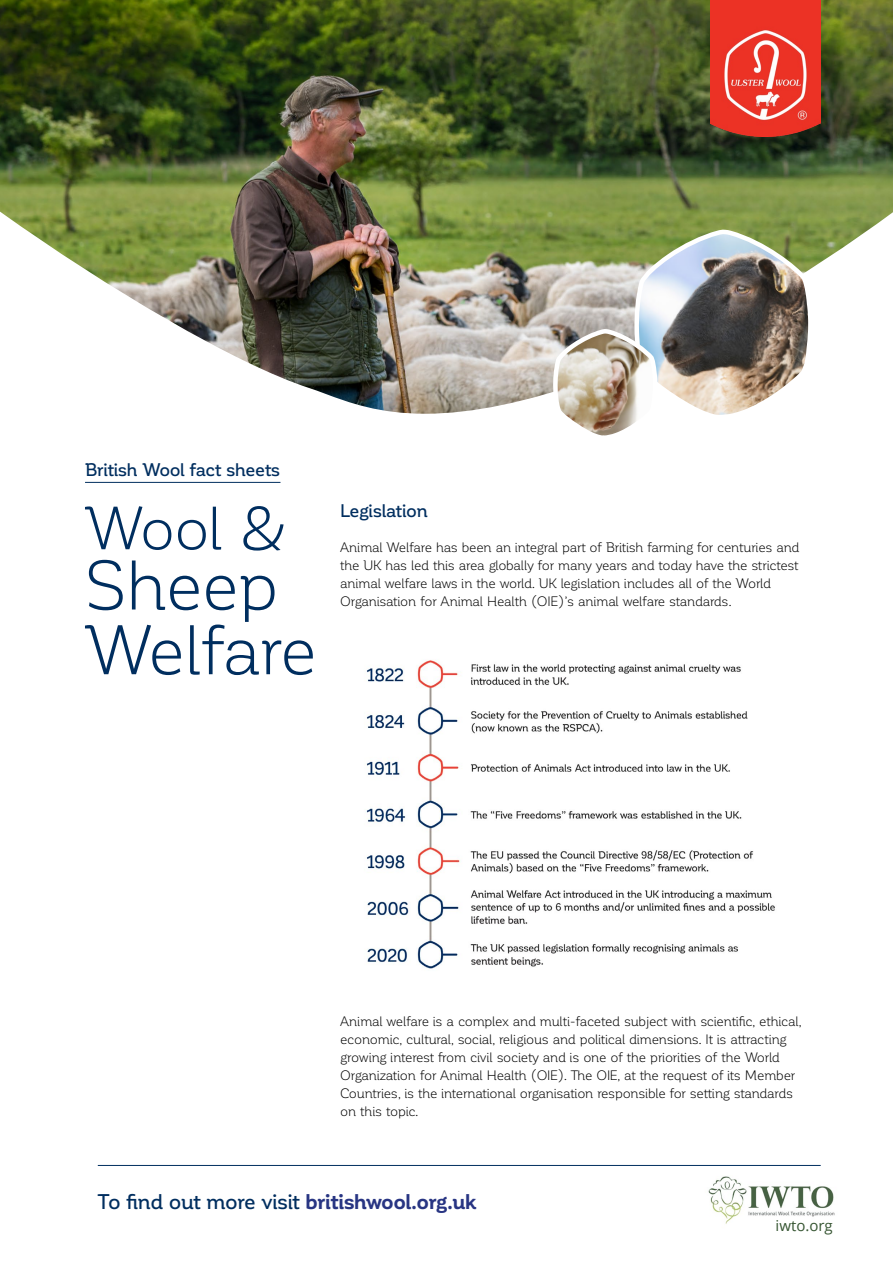
<style>
.page{position:relative;width:893px;height:1263px;background:#fff}
.page>*{position:absolute;margin:0;border:0;box-sizing:border-box;transform-origin:0 0}
.t1{font:69px/64.7px "Corporative";letter-spacing:-.025em;color:#002e5f}
.t2{font:60px "Corporative";color:#002e5f}
.t3{font:500 21px "Corporative";letter-spacing:-.025em;color:#002e5f}
.t4{font:500 18px "Corporative";letter-spacing:-.025em;color:#002e5f}
.t5{font:15px "Open Sans";color:#365532}
.t6{font:13.5px/18px "Corporative";letter-spacing:-.025em;color:#000}
.s1{font-weight:700;color:#283583}
</style>
<div class="page">
<img style="left:705px;top:1164px;width:130px;height:60px">
<hr style="left:98px;top:1165px;width:723px;height:1px;background:#002e5f">
<img style="left:0;top:0;width:893px;height:414px">
<hr style="left:85px;top:482px;width:195px;height:1px;background:#002e5f">
<img style="left:550px;top:227px;width:263px;height:209px">
<img style="left:366px;top:660px;width:409px;height:309px">
<img style="left:711px;top:0;width:110px;height:137px">
<h3 class="t4" style="left:85px;top:460px;width:197px">British Wool fact sheets</h3>
<h2 class="t2" style="left:85px;top:497px;width:203px">Wool &amp;</h2>
<h1 class="t1" style="left:85px;top:554px;width:234px">Sheep<br>Welfare</h1>
<h3 class="t4" style="left:340px;top:501px;width:89px">Legislation</h3>
<p class="t6" style="left:340px;top:538px;width:461px">Animal Welfare has been an integral part of British farming for centuries and the UK has led this area globally for many years and today have the strictest animal welfare laws in the world. UK legislation includes all of the World Organisation for Animal Health (OIE)’s animal welfare standards.</p>
<p class="t6" style="left:340px;top:1012px;width:463px">Animal welfare is a complex and multi-faceted subject with scientific, ethical, economic, cultural, social, religious and political dimensions. It is attracting growing interest from civil society and is one of the priorities of the World Organization for Animal Health (OIE). The OIE, at the request of its Member Countries, is the international organisation responsible for setting standards on this topic.</p>
<h3 class="t3" style="left:98px;top:1190px;width:380px">To find out more visit <span class="s1">britishwool.org.uk</span></h3>
<p class="t5" style="left:776px;top:1215px;width:59px">iwto.org</p>
</div>
